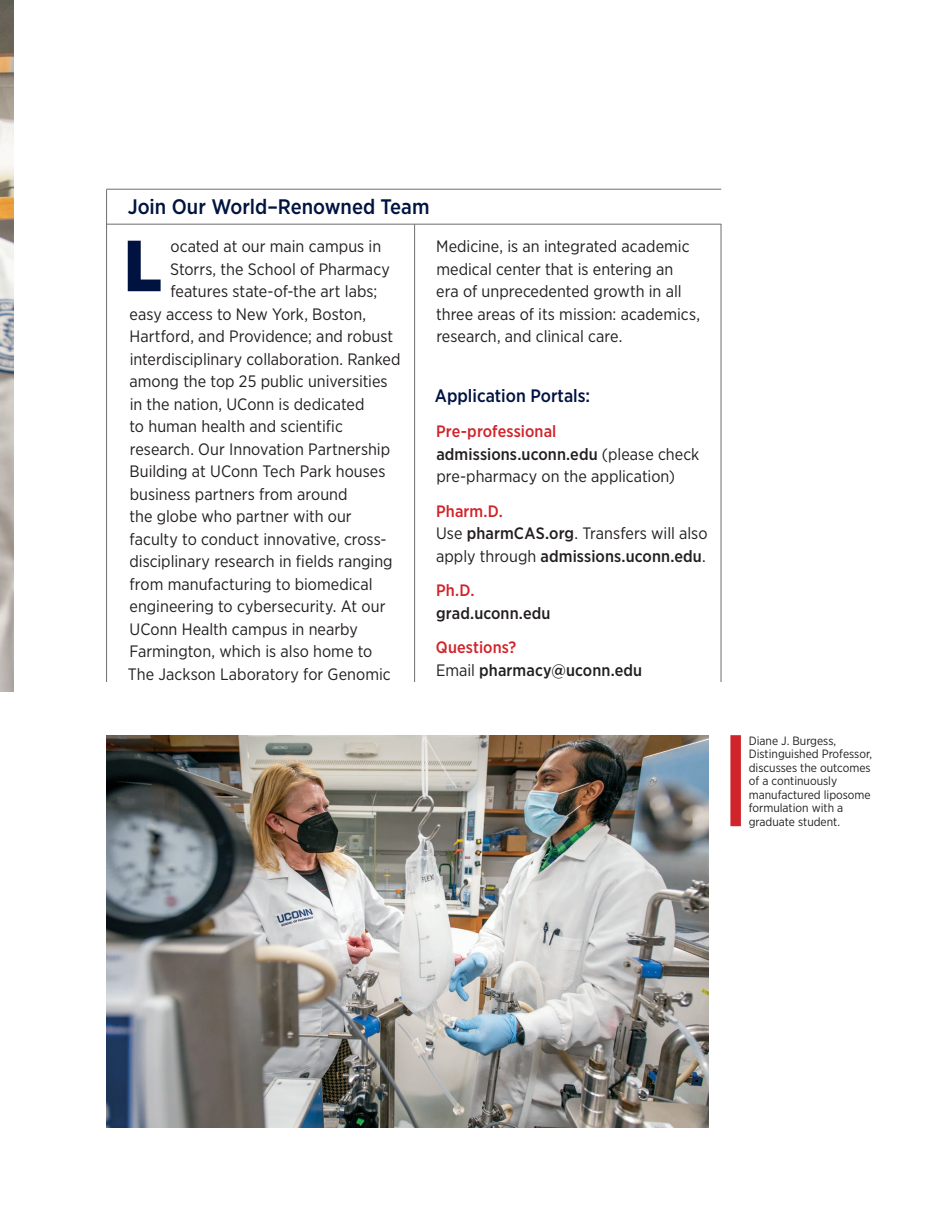
<style>
.page{position:relative;width:945px;height:1215px;background:#fff}
.page>*{position:absolute;margin:0;border:0;box-sizing:border-box;transform-origin:0 0}
.photo_caption{font:900 72.15px "Gotham Narrow";color:#001340}
.Heading_1{font:500 21px "Gotham Narrow";color:#001340}
.t1{font:500 18px "Gotham Narrow";color:#001340}
.t2{font:16.5px/22.5px "Gotham Narrow";color:#231f20}
.t3{font:500 16.5px/22.5px "Gotham Narrow";letter-spacing:.005em;color:#231f20}
.Heading_1-2{font:12px/13.5px "Gotham Narrow";color:#231f20}
.s1{font-weight:500;color:#d1232a}
.s2{font-weight:500}
.s3{color:#d1232a}
.s4{font-weight:400}
</style>
<div class="page">
<img style="left:0;top:0;width:14px;height:691px">
<hr style="left:414px;top:224px;width:1px;height:458px;background:#6c6d70">
<hr style="left:721px;top:224px;width:1px;height:458px;background:#6c6d70">
<hr style="left:106px;top:189px;width:1px;height:493px;background:#6c6d70">
<hr style="left:107px;top:189px;width:614px;height:1px;background:#6c6d70">
<hr style="left:107px;top:224px;width:614px;height:1px;background:#6c6d70">
<img style="left:106px;top:735px;width:603px;height:393px">
<div style="left:730px;top:735px;width:11px;height:91px;background:#d1232a"></div>
<p class="Heading_1" style="left:128px;top:193px;width:303px">Join Our World–Renowned Team</p>
<p class="photo_caption" style="left:124px;top:218px;width:39px">L</p>
<p class="t2" style="left:171px;top:235px;width:212px">ocated at our main campus in</p>
<p class="t2" style="left:170px;top:257px;width:221px">Storrs, the School of Pharmacy</p>
<p class="t2" style="left:170px;top:280px;width:208px">features state-of-the art labs;</p>
<p class="t2" style="left:130px;top:302px;width:238px">easy access to New York, Boston,</p>
<p class="t2" style="left:130px;top:325px;width:265px">Hartford, and Providence; and robust</p>
<p class="t2" style="left:130px;top:347px;width:272px">interdisciplinary collaboration. Ranked</p>
<p class="t2" style="left:129px;top:370px;width:260px">among the top 25 public universities</p>
<p class="t2" style="left:130px;top:392px;width:236px">in the nation, UConn is dedicated</p>
<p class="t2" style="left:130px;top:415px;width:215px">to human health and scientific</p>
<p class="t2" style="left:130px;top:437px;width:262px">research. Our Innovation Partnership</p>
<p class="t2" style="left:130px;top:460px;width:257px">Building at UConn Tech Park houses</p>
<p class="t2" style="left:130px;top:482px;width:219px">business partners from around</p>
<p class="t2" style="left:130px;top:505px;width:224px">the globe who partner with our</p>
<p class="t2" style="left:130px;top:527px;width:259px">faculty to conduct innovative, cross-</p>
<p class="t2" style="left:130px;top:550px;width:265px">disciplinary research in fields ranging</p>
<p class="t2" style="left:130px;top:572px;width:245px">from manufacturing to biomedical</p>
<p class="t2" style="left:130px;top:595px;width:257px">engineering to cybersecurity. At our</p>
<p class="t2" style="left:129px;top:617px;width:230px">UConn Health campus in nearby</p>
<p class="t2" style="left:130px;top:640px;width:244px">Farmington, which is also home to</p>
<p class="t2" style="left:128px;top:662px;width:264px">The Jackson Laboratory for Genomic</p>
<p class="t2" style="left:436px;top:235px;width:265px">Medicine, is an integrated academic medical center that is entering an<br>era of unprecedented growth in all three areas of its mission: academics, research, and clinical care.</p>
<p class="t1" style="left:435px;top:385px;width:157px">Application Portals:</p>
<p class="t2" style="left:436px;top:420px;width:265px"><span class="s1">Pre-professional </span><span class="s2">admissions.uconn.edu</span> (please check pre-pharmacy on the application)</p>
<p class="t2" style="left:436px;top:499px;width:273px"><span class="s1">Pharm.D.<br></span>Use <span class="s2">pharmCAS.org</span>. Transfers will also apply through <span class="s2">admissions.uconn.edu</span>.</p>
<p class="t3" style="left:436px;top:579px;width:116px"><span class="s3">Ph.D. </span>grad.uconn.edu</p>
<p class="t3" style="left:436px;top:636px;width:208px"><span class="s3">Questions?<br></span><span class="s4">Email</span> pharmacy@uconn.edu</p>
<p class="Heading_1-2" style="left:749px;top:734px;width:125px">Diane J. Burgess,<br>Distinguished Professor, discusses the outcomes of a continuously manufactured liposome formulation with a graduate student.</p>
</div>
